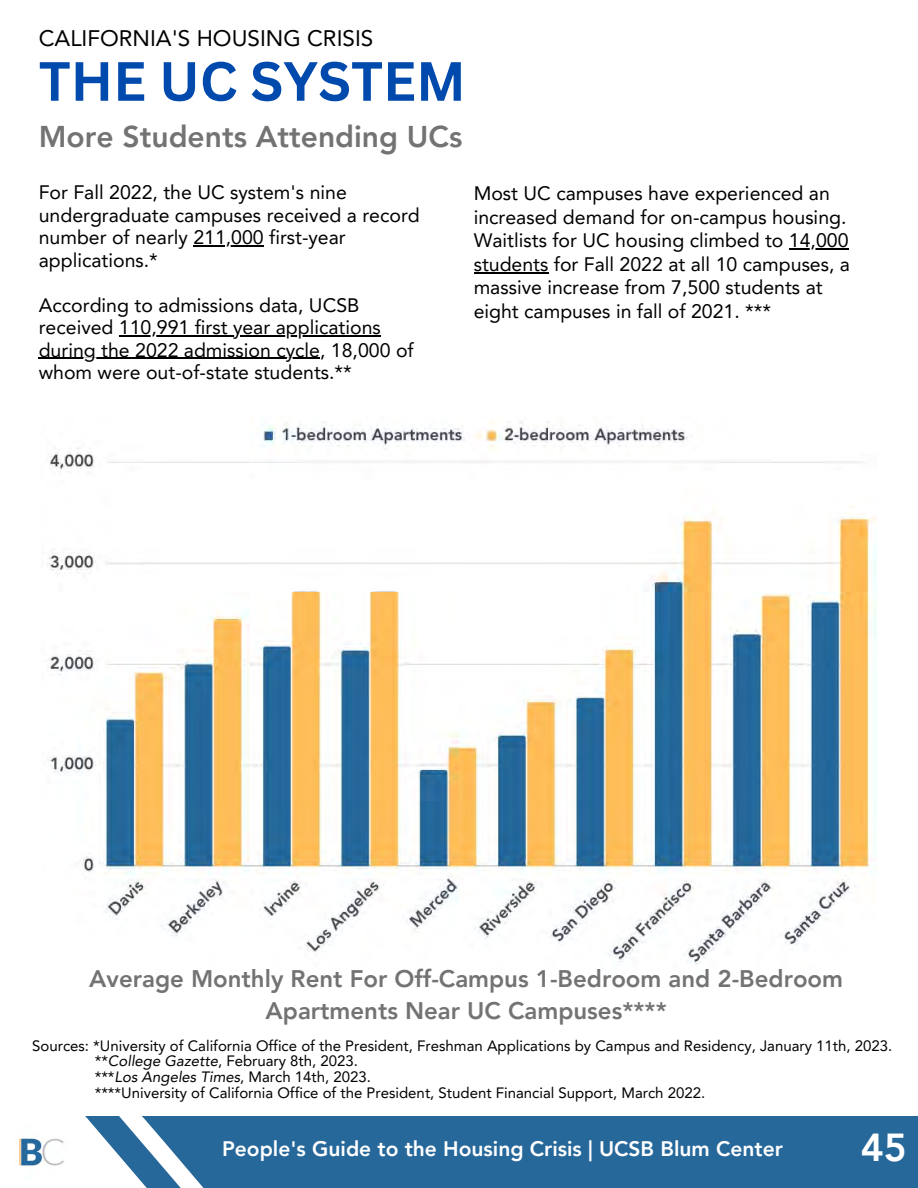
<style>
.page{position:relative;width:918px;height:1188px;background:#fff}
.page>*{position:absolute;margin:0;border:0;box-sizing:border-box;transform-origin:0 0}
.t1{font:700 54px "Canva Sans";color:#004aad}
.t2{font:800 39px "Avenir LT Pro";color:#fff}
.t3{font:800 30px "Avenir LT Pro";color:#737373}
.t4{font:800 24px/32.7px "Avenir LT Pro";color:#737373;text-align:center}
.t5{font:22.5px "Avenir LT Pro";color:#000}
.t6{font:800 21px "Avenir LT Pro";color:#fff}
.t7{font:19.5px/22.5px "Avenir LT Pro";color:#000}
.t8{font:15px "Avenir LT Pro";color:#000}
.s1{font-style:italic}
</style>
<div class="page">
<div style="left:187px;top:1116px;width:731px;height:72px;background:#27689b"></div>
<svg style="left:85px;top:1116px;width:102px;height:72px"></svg>
<img style="left:47px;top:421px;width:829px;height:544px">
<hr style="left:193px;top:245px;width:71px;height:1px;background:#000">
<hr style="left:119px;top:335px;width:262px;height:1px;background:#000">
<hr style="left:39px;top:358px;width:281px;height:1px;background:#000">
<hr style="left:789px;top:248px;width:60px;height:1px;background:#000">
<hr style="left:474px;top:272px;width:74px;height:1px;background:#000">
<img style="left:15px;top:1138px;width:49px;height:29px">
<p class="t5" style="left:39px;top:29px;width:336px">CALIFORNIA'S HOUSING CRISIS</p>
<p class="t1" style="left:39px;top:43px;width:429px">THE UC SYSTEM</p>
<p class="t3" style="left:39px;top:124px;width:425px">More Students Attending UCs</p>
<p class="t7" style="left:39px;top:183px;width:383px">For Fall 2022, the UC system's nine undergraduate campuses received a record number of nearly 211,000 first-year applications.*</p>
<p class="t7" style="left:39px;top:295px;width:376px">According to admissions data, UCSB received 110,991 first year applications during the 2022 admission cycle, 18,000 of whom were out-of-state students.**</p>
<p class="t7" style="left:474px;top:183px;width:378px;line-height:23.7px">Most UC campuses have experienced an increased demand for on-campus housing.<br>Waitlists for UC housing climbed to 14,000 students for Fall 2022 at all 10 campuses, a massive increase from 7,500 students at eight campuses in fall of 2021. ***</p>
<p class="t4" style="left:89px;top:964px;width:755px">Average Monthly Rent For Off-Campus 1-Bedroom and 2-Bedroom<br>Apartments Near UC Campuses****</p>
<p class="t8" style="left:32px;top:1039px;width:862px">Sources: *University of California Office of the President, Freshman Applications by Campus and Residency, January 11th, 2023.</p>
<p class="t8" style="left:95px;top:1055px;width:265px">**<span class="s1">College Gazette</span>, February 8th, 2023.</p>
<p class="t8" style="left:95px;top:1071px;width:278px">***<span class="s1">Los Angeles Times</span>, March 14th, 2023.</p>
<p class="t8" style="left:95px;top:1087px;width:612px">****University of California Office of the President, Student Financial Support, March 2022.</p>
<p class="t6" style="left:222px;top:1140px;width:562px">People's Guide to the Housing Crisis | UCSB Blum Center</p>
<p class="t2" style="left:861px;top:1131px;width:48px">45</p>
</div>
